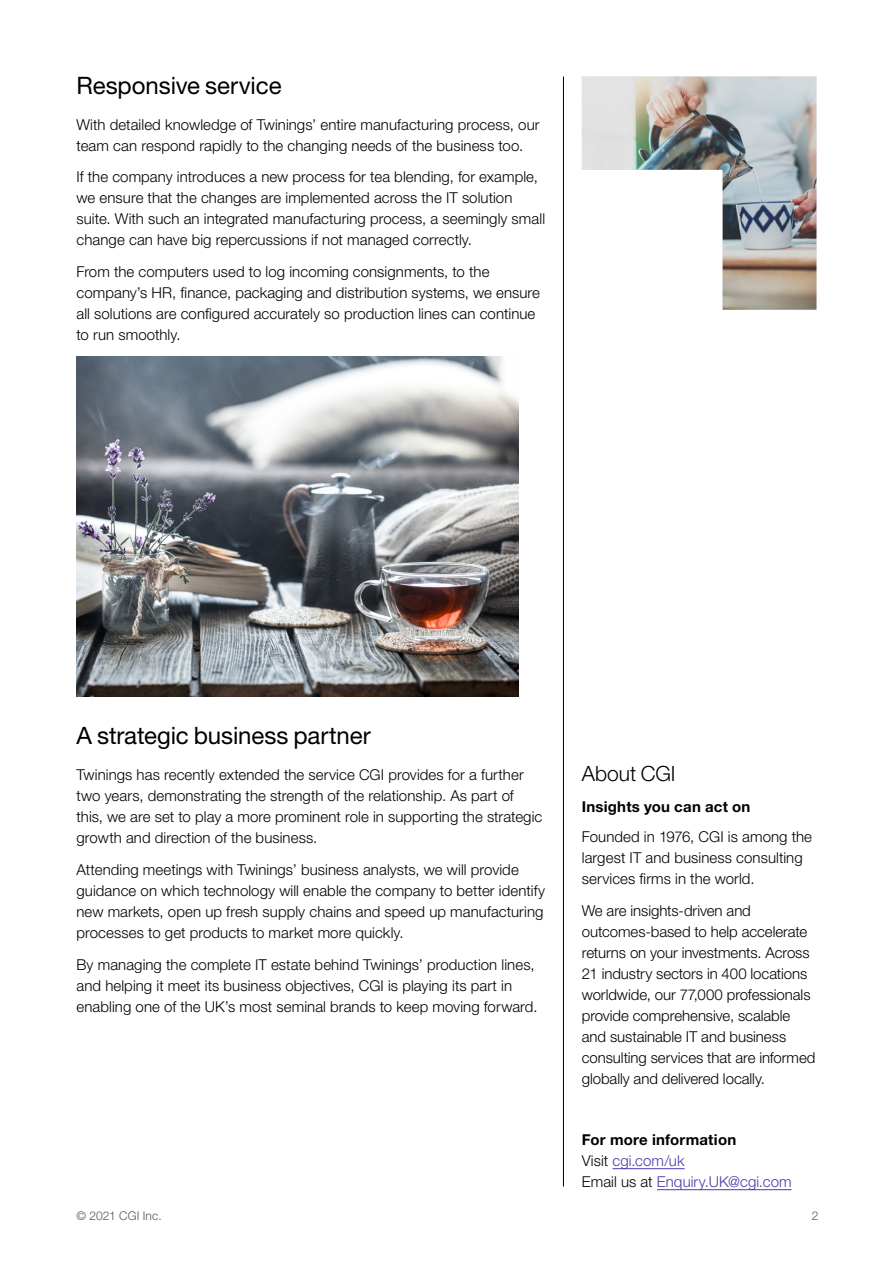
<style>
.page{position:relative;width:893px;height:1263px;background:#fff}
.page>*{position:absolute;margin:0;border:0;box-sizing:border-box;transform-origin:0 0}
.t1{font:24px "Helvetica Neue LT Pro";letter-spacing:-.005em;color:#000}
.t2{font:300 21px "Helvetica Neue LT Pro";letter-spacing:-.005em;color:#000}
.t3{font:300 15px/21px "Helvetica Neue LT Pro";letter-spacing:.005em;color:#000}
.t4{font:300 15px/21px "Helvetica Neue LT Pro";letter-spacing:.005em;color:#5236ab}
.t5{font:700 15px "Helvetica Neue LT Pro";letter-spacing:.015em;color:#000}
.t6{font:300 12px "Helvetica Neue LT Pro";letter-spacing:.01em;color:#555}
.s1{font-weight:700;color:#000}
.s2{color:#000}
</style>
<div class="page">
<hr style="left:563px;top:77px;width:1px;height:1109px;background:#000">
<img style="left:76px;top:357px;width:443px;height:340px">
<hr style="left:613px;top:1168px;width:72px;height:1px;background:#5236ab">
<hr style="left:657px;top:1189px;width:135px;height:1px;background:#5236ab">
<img style="left:582px;top:77px;width:234px;height:233px">
<h1 class="t1" style="left:76px;top:71px;width:207px">Responsive service</h1>
<p class="t3" style="left:76px;top:113px;width:465px">With detailed knowledge of Twinings’ entire manufacturing process, our team can respond rapidly to the changing needs of the business too.</p>
<p class="t3" style="left:76px;top:166px;width:470px">If the company introduces a new process for tea blending, for example, we ensure that the changes are implemented across the IT solution suite. With such an integrated manufacturing process, a seemingly small change can have big repercussions if not managed correctly.</p>
<p class="t3" style="left:76px;top:261px;width:465px">From the computers used to log incoming consignments, to the company’s HR, finance, packaging and distribution systems, we ensure all solutions are configured accurately so production lines can continue to run smoothly.</p>
<h1 class="t1" style="left:76px;top:721px;width:296px">A strategic business partner</h1>
<p class="t3" style="left:76px;top:764px;width:467px">Twinings has recently extended the service CGI provides for a further two years, demonstrating the strength of the relationship. As part of this, we are set to play a more prominent role in supporting the strategic growth and direction of the business.</p>
<p class="t3" style="left:76px;top:859px;width:470px">Attending meetings with Twinings’ business analysts, we will provide guidance on which technology will enable the company to better identify new markets, open up fresh supply chains and speed up manufacturing processes to get products to market more quickly.</p>
<p class="t3" style="left:76px;top:953px;width:463px">By managing the complete IT estate behind Twinings’ production lines, and helping it meet its business objectives, CGI is playing its part in enabling one of the UK’s most seminal brands to keep moving forward.</p>
<h2 class="t2" style="left:582px;top:760px;width:95px">About CGI</h2>
<p class="t5" style="left:582px;top:798px;width:170px">Insights you can act on</p>
<p class="t3" style="left:582px;top:826px;width:232px">Founded in 1976, CGI is among the largest IT and business consulting services firms in the world.</p>
<p class="t3" style="left:582px;top:899px;width:235px">We are insights-driven and outcomes-based to help accelerate returns on your investments. Across 21 industry sectors in 400 locations worldwide, our 77,000 professionals provide comprehensive, scalable and sustainable IT and business consulting services that are informed globally and delivered locally.</p>
<p class="t4" style="left:582px;top:1128px;width:211px"><span class="s1">For more information<br></span><span class="s2">Visit</span> cgi.com/uk<br><span class="s2">Email us at</span> Enquiry.UK@cgi.com</p>
<p class="t6" style="left:76px;top:1209px;width:87px">© 2021 CGI Inc.</p>
<p class="t6" style="left:812px;top:1209px;width:8px">2</p>
</div>
